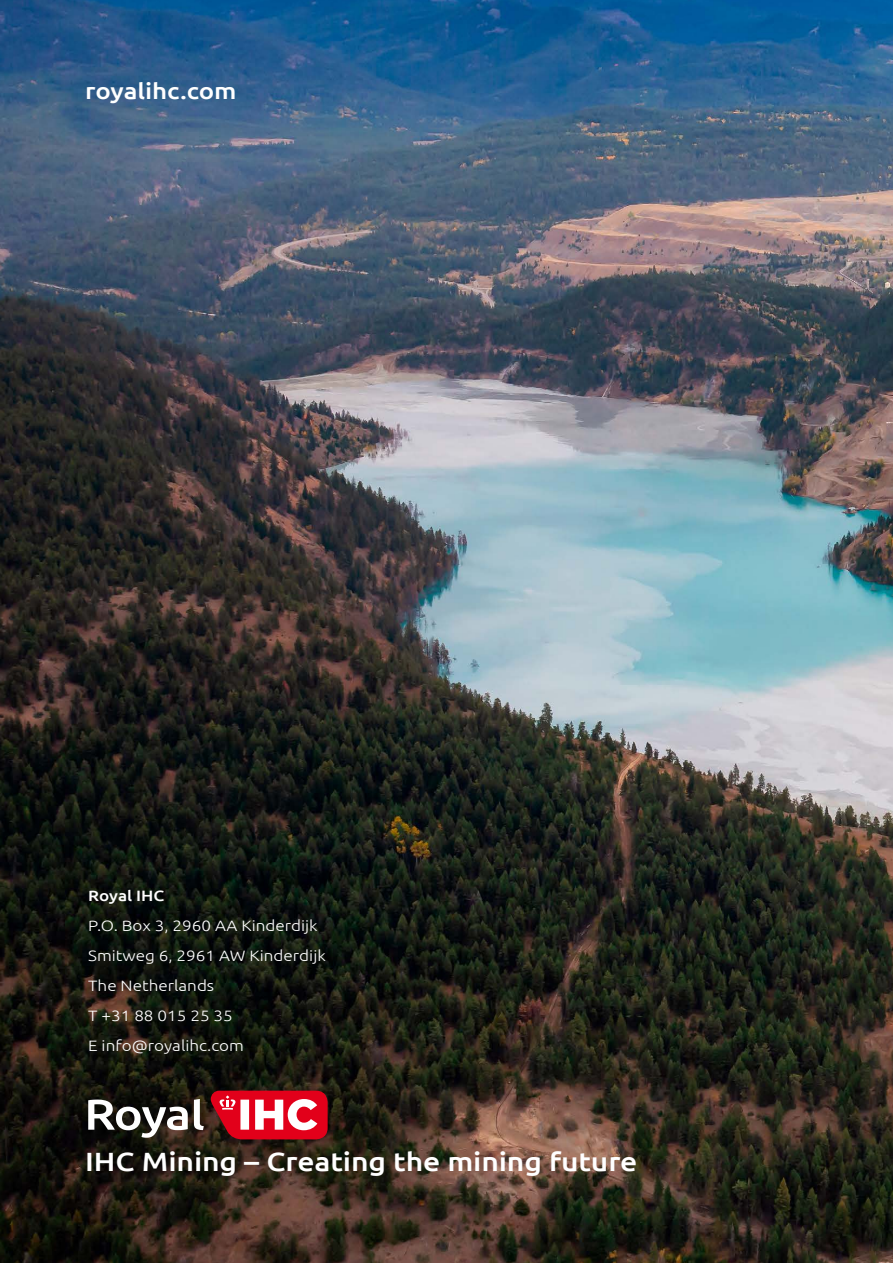
<style>
.page{position:relative;width:893px;height:1263px;background:#fff}
.page>*{position:absolute;margin:0;border:0;box-sizing:border-box;transform-origin:0 0}
.t1{font:500 26.4px "Ubuntu";letter-spacing:-.005em;color:#fff;scale:1.14 1}
.t2{font:500 22.65px "Ubuntu";letter-spacing:-.005em;color:#fff;scale:1.14 1}
.t3{font:300 15px/30px "Ubuntu";color:#fff;scale:1.14 1}
.t4{font:500 15px "Ubuntu";color:#fff;scale:1.14 1}
</style>
<div class="page">
<img style="left:0;top:0;width:893px;height:1263px">
<svg style="left:88px;top:1099px;width:116px;height:39px"></svg>
<svg style="left:211px;top:1091px;width:117px;height:48px"></svg>
<h2 class="t2" style="left:85px;top:76px;width:134px">royalihc.com</h2>
<p class="t4" style="left:88px;top:886px;width:68px">Royal IHC</p>
<p class="t3" style="left:88px;top:910px;width:210px">P.O. Box 3, 2960 AA Kinderdijk<br>Smitweg 6, 2961 AW Kinderdijk<br>The Netherlands<br>T +31 88 015 25 35<br>E info@royalihc.com</p>
<h1 class="t1" style="left:85px;top:1145px;width:486px">IHC Mining – Creating the mining future</h1>
</div>
